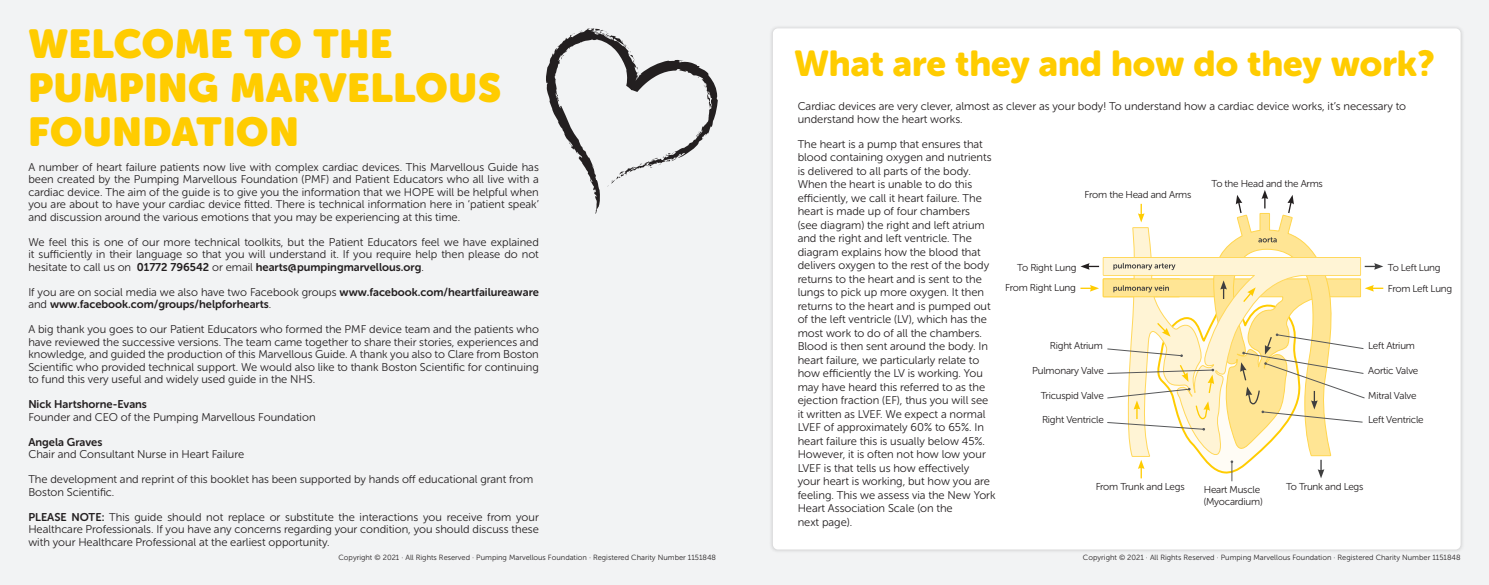
<style>
.page{position:relative;width:1489px;height:585px;background:#fff}
.page>*{position:absolute;margin:0;border:0;box-sizing:border-box;transform-origin:0 0}
.t1{font:40px/43.8px "Museo Sans Rounded";letter-spacing:.02em;color:#fc0}
.t2{font:35.75px "Museo Sans Rounded 900";color:#fc0}
.t3{font:11.25px/13.5px "Museo Sans Rounded 300";color:#231f20}
.t4{font:11.25px "Museo Sans Rounded 700";color:#231f20}
.t5{font:10px/20.1px "Museo Sans Rounded 300";letter-spacing:-.02em;color:#231f20;text-align:right}
.t6{font:7.5px "Museo Sans 300";color:#231f20}
.s1{font-family:"Museo Sans Rounded 300"}
.s2{font-family:"Museo Sans Rounded 700"}
</style>
<div class="page">
<div style="left:0;top:0;width:1488px;height:585px;background:#f2f3f4"></div>
<div style="left:769px;top:24px;width:695px;height:529px;background:#e8e9ea"></div>
<div style="left:772px;top:28px;width:688px;height:521px;background:#fff;border-radius:5px"></div>
<svg style="left:1074px;top:190px;width:309px;height:291px"></svg>
<svg style="left:546px;top:28px;width:171px;height:186px"></svg>
<h1 class="t1" style="left:28px;top:23px;width:474px">WELCOME TO THE<br>PUMPING MARVELLOUS<br>FOUNDATION</h1>
<p class="t3" style="left:28px;top:161px;width:512px;line-height:12.5px;text-align:justify">A number of heart failure patients now live with complex cardiac devices. This Marvellous Guide has been created by the Pumping Marvellous Foundation (PMF) and Patient Educators who all live with a cardiac device. The aim of the guide is to give you the information that we HOPE will be helpful when you are about to have your cardiac device fitted. There is technical information here in ‘patient speak’ and discussion around the various emotions that you may be experiencing at this time.</p>
<p class="t3" style="left:28px;top:236px;width:512px;line-height:12.5px">We feel this is one of our more technical toolkits, but the Patient Educators feel we have explained it sufficiently in their language so that you will understand it. If you require help then please do not</p>
<p class="t4" style="left:28px;top:261px;width:397px"><span class="s1">hesitate to call us on</span> 01772 796542 <span class="s1">or email</span> hearts@pumpingmarvellous.org<span class="s1">.</span></p>
<p class="t3" style="left:28px;top:285px;width:512px">If you are on social media we also have two Facebook groups <span class="s2">www.facebook.com/heartfailureaware</span></p>
<p class="t4" style="left:28px;top:298px;width:244px"><span class="s1">and</span> www.facebook.com/groups/helpforhearts<span class="s1">.</span></p>
<p class="t3" style="left:28px;top:323px;width:512px;line-height:12.5px;text-align:justify">A big thank you goes to our Patient Educators who formed the PMF device team and the patients who have reviewed the successive versions. The team came together to share their stories, experiences and knowledge, and guided the production of this Marvellous Guide. A thank you also to Clare from Boston Scientific who provided technical support. We would also like to thank Boston Scientific for continuing to fund this very useful and widely used guide in the NHS.</p>
<p class="t4" style="left:28px;top:398px;width:120px">Nick Hartshorne-Evans</p>
<p class="t3" style="left:28px;top:410px;width:289px">Founder and CEO of the Pumping Marvellous Foundation</p>
<p class="t4" style="left:28px;top:435px;width:76px">Angela Graves</p>
<p class="t3" style="left:28px;top:448px;width:217px">Chair and Consultant Nurse in Heart Failure</p>
<p class="t3" style="left:28px;top:473px;width:506px;line-height:12.5px">The development and reprint of this booklet has been supported by hands off educational grant from<br>Boston Scientific.</p>
<p class="t3" style="left:28px;top:511px;width:512px;line-height:12.5px;text-align:justify"><span class="s2">PLEASE NOTE:</span> This guide should not replace or substitute the interactions you receive from your Healthcare Professionals. If you have any concerns regarding your condition, you should discuss these with your Healthcare Professional at the earliest opportunity.</p>
<p class="t6" style="left:338px;top:554px;width:379px">Copyright © 2021 · All Rights Reserved · Pumping Marvellous Foundation · Registered Charity Number 1151848</p>
<h2 class="t2" style="left:794px;top:44px;width:642px">What are they and how do they work?</h2>
<p class="t3" style="left:797px;top:99px;width:610px">Cardiac devices are very clever, almost as clever as your body! To understand how a cardiac device works, it’s necessary to understand how the heart works.</p>
<p class="t3" style="left:797px;top:137px;width:199px">The heart is a pump that ensures that blood containing oxygen and nutrients is delivered to all parts of the body.<br>When the heart is unable to do this efficiently, we call it heart failure. The heart is made up of four chambers<br>(see diagram) the right and left atrium and the right and left ventricle. The diagram explains how the blood that delivers oxygen to the rest of the body returns to the heart and is sent to the lungs to pick up more oxygen. It then returns to the heart and is pumped out of the left ventricle (LV), which has the most work to do of all the chambers.<br>Blood is then sent around the body. In heart failure, we particularly relate to how efficiently the LV is working. You may have heard this referred to as the ejection fraction (EF), thus you will see it written as LVEF. We expect a normal LVEF of approximately 60% to 65%. In heart failure this is usually below 45%.<br>However, it is often not how low your LVEF is that tells us how effectively<br>your heart is working, but how you are feeling. This we assess via the New York Heart Association Scale (on the<br>next page).</p>
<p class="t5" style="left:1084px;top:184px;width:108px">From the Head and Arms</p>
<p class="t5" style="left:1211px;top:173px;width:113px">To the Head and the Arms</p>
<p class="t5" style="left:1005px;top:257px;width:73px">To Right Lung<br>From Right Lung</p>
<p class="t5" style="left:1049px;top:335px;width:54px">Right Atrium</p>
<p class="t5" style="left:1032px;top:360px;width:73px">Pulmonary Valve</p>
<p class="t5" style="left:1040px;top:385px;width:64px">Tricuspid Valve</p>
<p class="t5" style="left:1041px;top:410px;width:63px">Right Ventricle</p>
<p class="t5" style="left:1387px;top:257px;width:54px">To Left Lung</p>
<p class="t5" style="left:1387px;top:278px;width:66px">From Left Lung</p>
<p class="t5" style="left:1368px;top:336px;width:48px">Left Atrium</p>
<p class="t5" style="left:1368px;top:360px;width:52px">Aortic Valve</p>
<p class="t5" style="left:1368px;top:385px;width:50px">Mitral Valve</p>
<p class="t5" style="left:1368px;top:409px;width:57px">Left Ventricle</p>
<p class="t5" style="left:1095px;top:477px;width:90px">From Trunk and Legs</p>
<p class="t5" style="left:1285px;top:477px;width:79px">To Trunk and Legs</p>
<p class="t5" style="left:1203px;top:484px;width:60px;line-height:12px;text-align:left">Heart Muscle (Myocardium)</p>
<p class="t6" style="left:1082px;top:554px;width:379px">Copyright © 2021 · All Rights Reserved · Pumping Marvellous Foundation · Registered Charity Number 1151848</p>
</div>
